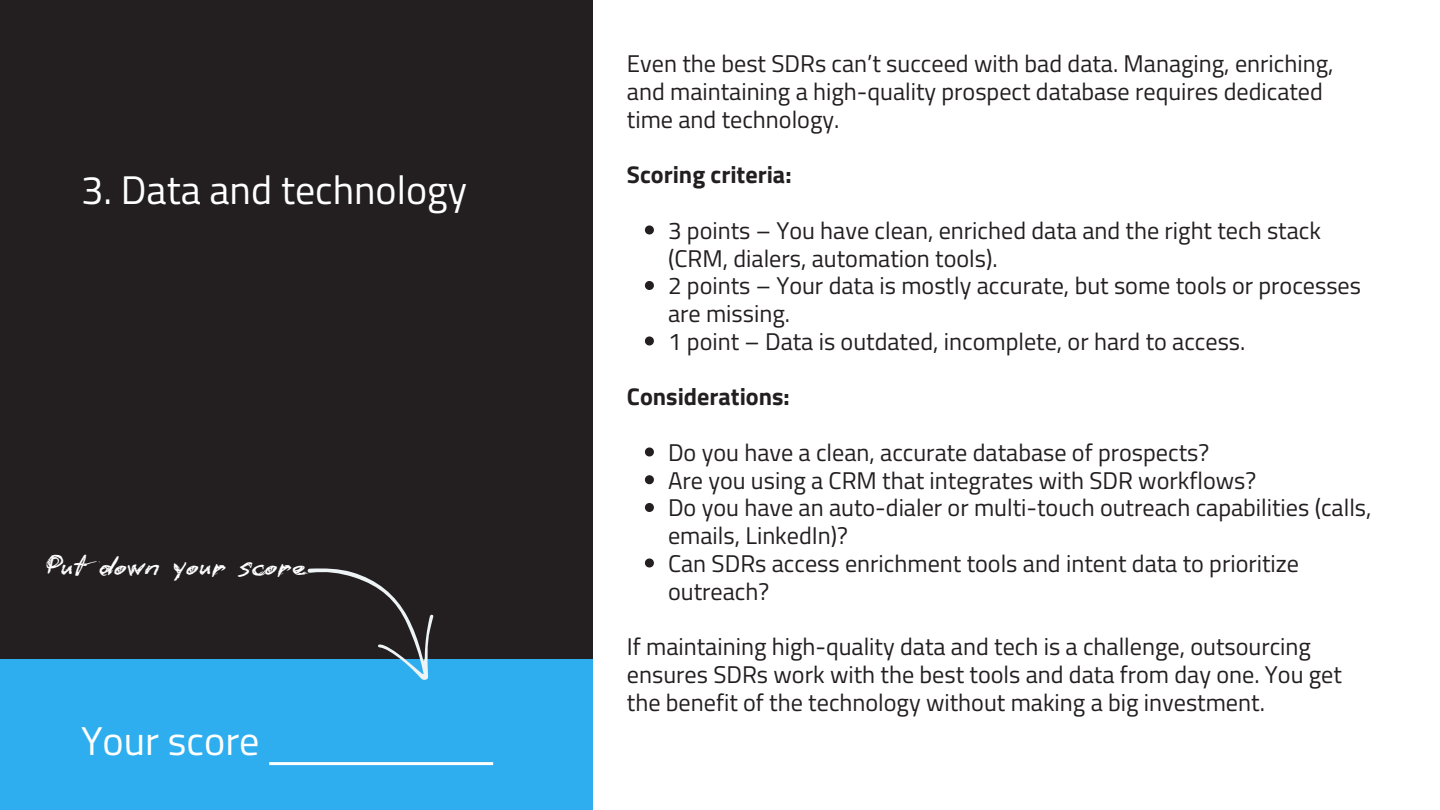
<style>
.page{position:relative;width:1440px;height:810px;background:#231f20}
.page>*{position:absolute;margin:0;border:0;box-sizing:border-box;transform-origin:0 0}
.t1{font:40.2px "Titillium Web";color:#fff}
.t2{font:40px "Titillium Web";color:#fff}
.t3{font:700 28px "Biro Script Plus";color:#fff}
.t4{font:24.2px/27.8px "Titillium Web";color:#231f20}
.t5{font:700 24.2px "Titillium Web";color:#231f20}
</style>
<div class="page">
<div style="left:0;top:659px;width:593px;height:151px;background:#2eaeee"></div>
<div style="left:593px;top:0;width:847px;height:810px;background:#fff"></div>
<svg style="left:645px;top:225px;width:9px;height:9px"></svg>
<svg style="left:645px;top:281px;width:9px;height:9px"></svg>
<svg style="left:645px;top:336px;width:9px;height:9px"></svg>
<svg style="left:645px;top:447px;width:9px;height:9px"></svg>
<svg style="left:645px;top:475px;width:9px;height:9px"></svg>
<svg style="left:645px;top:503px;width:9px;height:9px"></svg>
<svg style="left:645px;top:558px;width:9px;height:9px"></svg>
<hr style="left:269px;top:762px;width:224px;height:3px;background:#fff">
<svg style="left:307px;top:568px;width:127px;height:112px"></svg>
<p class="t2" style="left:81px;top:158px;width:388px">3. Data and technology</p>
<p class="t3" style="left:47px;top:548px;width:262px">Put down your score</p>
<p class="t1" style="left:81px;top:709px;width:180px">Your score</p>
<h1 class="t4" style="left:627px;top:50px;width:708px">Even the best SDRs can’t succeed with bad data. Managing, enriching, and maintaining a high-quality prospect database requires dedicated time and technology.</h1>
<h2 class="t5" style="left:627px;top:156px;width:166px">Scoring criteria:</h2>
<p class="t4" style="left:668px;top:216px;width:654px">3 points – You have clean, enriched data and the right tech stack (CRM, dialers, automation tools).</p>
<h1 class="t4" style="left:668px;top:272px;width:695px">2 points – Your data is mostly accurate, but some tools or processes are missing.</h1>
<p class="t4" style="left:668px;top:327px;width:579px">1 point – Data is outdated, incomplete, or hard to access.</p>
<p class="t5" style="left:627px;top:378px;width:164px">Considerations:</p>
<h3 class="t4" style="left:668px;top:438px;width:543px">Do you have a clean, accurate database of prospects?</h3>
<p class="t4" style="left:668px;top:466px;width:590px">Are you using a CRM that integrates with SDR workflows?</p>
<p class="t4" style="left:668px;top:494px;width:705px">Do you have an auto-dialer or multi-touch outreach capabilities (calls, emails, LinkedIn)?</p>
<p class="t4" style="left:668px;top:549px;width:633px">Can SDRs access enrichment tools and intent data to prioritize outreach?</p>
<h3 class="t4" style="left:627px;top:632px;width:717px">If maintaining high-quality data and tech is a challenge, outsourcing ensures SDRs work with the best tools and data from day one. You get the benefit of the technology without making a big investment.</h3>
</div>
